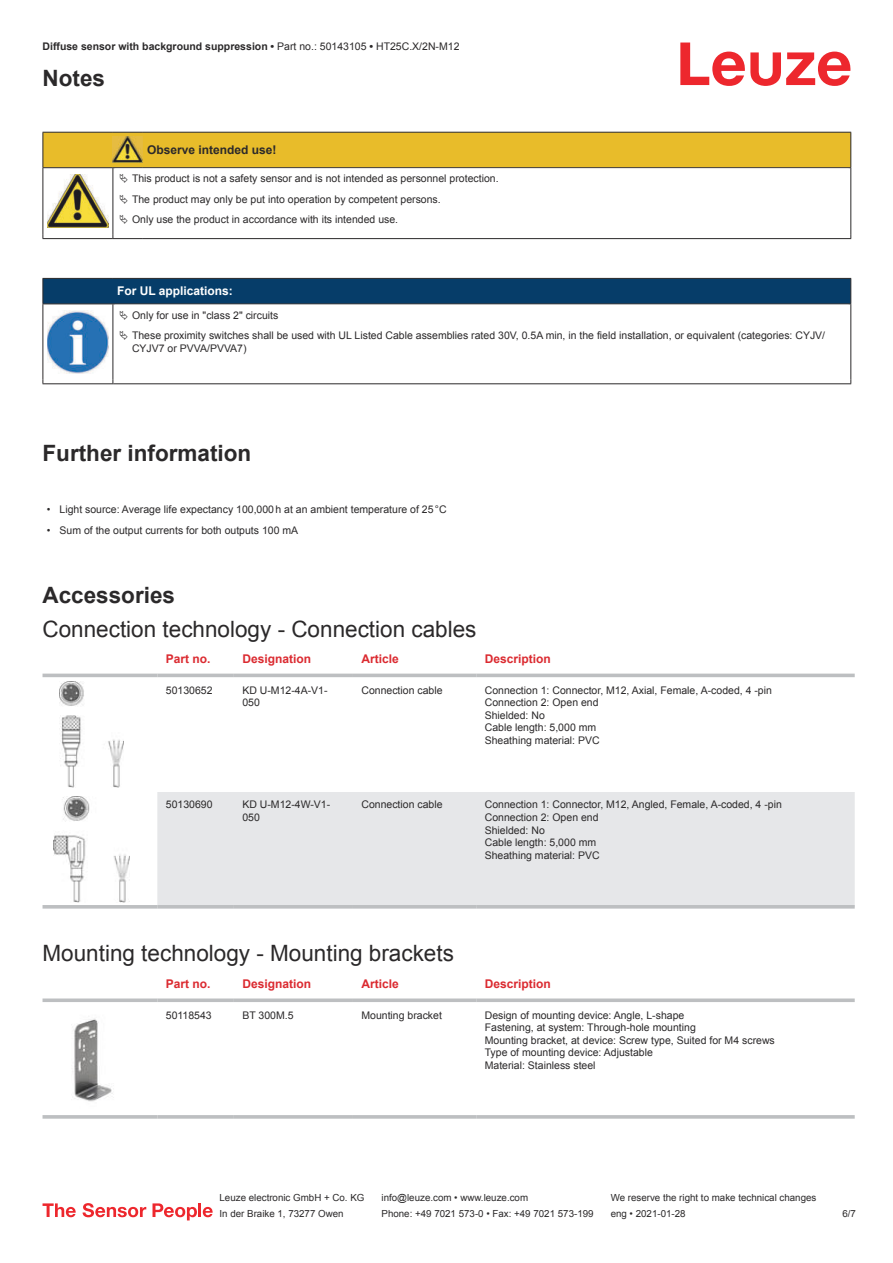
<style>
.page{position:relative;width:893px;height:1263px;background:#fff}
.page>*{position:absolute;margin:0;border:0;box-sizing:border-box;transform-origin:0 0}
.t1{font:22.5px "Arial";color:#2b292a}
.t2{font:700 22.5px "Arial";color:#2b292a}
.t3{font:700 12px "Arial";color:#db2a30}
.t4{font:700 12px "Arial";color:#2b292a}
.t5{font:700 12px "Arial";color:#fff}
.t6{font:10.5px/12.6px "Arial";color:#2b292a}
.t7{font:700 10.5px "Arial";color:#2b292a}
.t8{font:9.75px "Arial";color:#2b292a}
.s1{font-weight:400}
</style>
<div class="page">
<svg style="left:680px;top:43px;width:170px;height:43px"></svg>
<svg style="left:43px;top:673px;width:812px;height:236px"></svg>
<div style="left:157px;top:792px;width:698px;height:113px;background:#e6e7e9"></div>
<hr style="left:43px;top:674px;width:114px;height:3px;background:#bdbfc1">
<hr style="left:157px;top:674px;width:77px;height:3px;background:#bdbfc1">
<hr style="left:234px;top:674px;width:119px;height:3px;background:#bdbfc1">
<hr style="left:353px;top:674px;width:123px;height:3px;background:#bdbfc1">
<hr style="left:476px;top:674px;width:379px;height:3px;background:#bdbfc1">
<hr style="left:43px;top:905px;width:114px;height:3px;background:#bdbfc1">
<hr style="left:157px;top:905px;width:77px;height:3px;background:#bdbfc1">
<hr style="left:234px;top:905px;width:119px;height:3px;background:#bdbfc1">
<hr style="left:353px;top:905px;width:123px;height:3px;background:#bdbfc1">
<hr style="left:476px;top:905px;width:379px;height:3px;background:#bdbfc1">
<img style="left:59px;top:681px;width:65px;height:107px">
<img style="left:54px;top:796px;width:75px;height:106px">
<svg style="left:43px;top:998px;width:114px;height:4px"></svg>
<svg style="left:157px;top:998px;width:77px;height:4px"></svg>
<svg style="left:234px;top:998px;width:119px;height:4px"></svg>
<svg style="left:353px;top:998px;width:123px;height:4px"></svg>
<svg style="left:476px;top:998px;width:379px;height:4px;fill:#bdbfc1"></svg>
<svg style="left:43px;top:1115px;width:114px;height:4px"></svg>
<svg style="left:157px;top:1115px;width:77px;height:4px"></svg>
<svg style="left:234px;top:1115px;width:119px;height:4px"></svg>
<svg style="left:353px;top:1115px;width:123px;height:4px"></svg>
<svg style="left:476px;top:1115px;width:379px;height:4px;fill:#c3c5c7"></svg>
<img style="left:72px;top:1018px;width:41px;height:84px">
<svg style="left:43px;top:1203px;width:33px;height:14px"></svg>
<svg style="left:83px;top:1203px;width:63px;height:14px"></svg>
<svg style="left:153px;top:1203px;width:44px;height:17px"></svg>
<hr style="left:198px;top:1203px;width:3px;height:14px;background:#ed272d">
<svg style="left:203px;top:1207px;width:10px;height:10px"></svg>
<hr style="left:43px;top:238px;width:70px;height:1px;background:#2b292a">
<hr style="left:113px;top:238px;width:30px;height:1px;background:#2b292a">
<hr style="left:143px;top:238px;width:708px;height:1px;background:#2b292a">
<hr style="left:43px;top:304px;width:1px;height:75px;background:#2b292a">
<hr style="left:113px;top:304px;width:1px;height:75px;background:#2b292a">
<hr style="left:850px;top:304px;width:1px;height:75px;background:#2b292a">
<hr style="left:43px;top:383px;width:70px;height:1px;background:#2b292a">
<hr style="left:113px;top:383px;width:738px;height:1px;background:#2b292a">
<img style="left:47px;top:358px;width:58px;height:15px">
<svg style="left:43px;top:132px;width:808px;height:106px"></svg>
<svg style="left:43px;top:278px;width:808px;height:80px"></svg>
<p class="t7" style="left:43px;top:43px;width:418px">Diffuse sensor with background suppression • <span class="s1">Part no.: 50143105</span> • <span class="s1">HT25C.X/2N-M12</span></p>
<h1 class="t2" style="left:43px;top:70px;width:64px">Notes</h1>
<p class="t4" style="left:147px;top:145px;width:131px">Observe intended use!</p>
<p class="t6" style="left:132px;top:170px;width:368px;line-height:20.2px">This product is not a safety sensor and is not intended as personnel protection.<br>The product may only be put into operation by competent persons.<br>Only use the product in accordance with its intended use.</p>
<p class="t5" style="left:117px;top:287px;width:117px">For UL applications:</p>
<p class="t6" style="left:132px;top:306px;width:695px;line-height:20.2px">Only for use in "class 2" circuits<br>These proximity switches shall be used with UL Listed Cable assemblies rated 30V, 0.5A min, in the field installation, or equivalent (categories: CYJV/</p>
<p class="t6" style="left:132px;top:342px;width:116px">CYJV7 or PVVA/PVVA7)</p>
<h1 class="t2" style="left:43px;top:444px;width:210px">Further information</h1>
<p class="t6" style="left:47px;top:504px;width:401px">• Light source: Average life expectancy 100,000 h at an ambient temperature of 25 °C</p>
<p class="t6" style="left:47px;top:525px;width:253px">• Sum of the output currents for both outputs 100 mA</p>
<h1 class="t2" style="left:43px;top:586px;width:134px">Accessories</h1>
<h1 class="t1" style="left:43px;top:620px;width:435px">Connection technology - Connection cables</h1>
<p class="t3" style="left:166px;top:654px;width:46px">Part no.</p>
<p class="t3" style="left:242px;top:654px;width:70px">Designation</p>
<p class="t3" style="left:361px;top:654px;width:39px">Article</p>
<p class="t3" style="left:485px;top:654px;width:68px">Description</p>
<p class="t6" style="left:166px;top:685px;width:48px">50130652</p>
<p class="t6" style="left:242px;top:685px;width:87px">KD U-M12-4A-V1-<br>050</p>
<p class="t6" style="left:361px;top:685px;width:83px">Connection cable</p>
<p class="t6" style="left:485px;top:685px;width:289px">Connection 1: Connector, M12, Axial, Female, A-coded, 4 -pin<br>Connection 2: Open end<br>Shielded: No<br>Cable length: 5,000 mm<br>Sheathing material: PVC</p>
<p class="t6" style="left:166px;top:799px;width:48px">50130690</p>
<p class="t6" style="left:242px;top:799px;width:89px">KD U-M12-4W-V1-<br>050</p>
<p class="t6" style="left:361px;top:799px;width:83px">Connection cable</p>
<p class="t6" style="left:485px;top:799px;width:299px">Connection 1: Connector, M12, Angled, Female, A-coded, 4 -pin<br>Connection 2: Open end<br>Shielded: No<br>Cable length: 5,000 mm<br>Sheathing material: PVC</p>
<h1 class="t1" style="left:43px;top:945px;width:413px">Mounting technology - Mounting brackets</h1>
<p class="t3" style="left:166px;top:979px;width:46px">Part no.</p>
<p class="t3" style="left:242px;top:979px;width:70px">Designation</p>
<p class="t3" style="left:361px;top:979px;width:39px">Article</p>
<p class="t3" style="left:485px;top:979px;width:68px">Description</p>
<p class="t6" style="left:166px;top:1009px;width:47px">50118543</p>
<p class="t6" style="left:242px;top:1009px;width:53px">BT 300M.5</p>
<p class="t6" style="left:361px;top:1009px;width:82px">Mounting bracket</p>
<p class="t6" style="left:485px;top:1009px;width:292px">Design of mounting device: Angle, L-shape<br>Fastening, at system: Through-hole mounting<br>Mounting bracket, at device: Screw type, Suited for M4 screws Type of mounting device: Adjustable<br>Material: Stainless steel</p>
<p class="t8" style="left:220px;top:1194px;width:146px">Leuze electronic GmbH + Co. KG</p>
<p class="t8" style="left:381px;top:1194px;width:148px">info@leuze.com • www.leuze.com</p>
<p class="t8" style="left:611px;top:1194px;width:207px">We reserve the right to make technical changes</p>
<p class="t8" style="left:220px;top:1210px;width:126px">In der Braike 1, 73277 Owen</p>
<p class="t8" style="left:381px;top:1210px;width:214px">Phone: +49 7021 573-0 • Fax: +49 7021 573-199</p>
<p class="t8" style="left:611px;top:1210px;width:76px">eng • 2021-01-28</p>
<p class="t8" style="left:842px;top:1210px;width:15px">6 /7</p>
</div>
